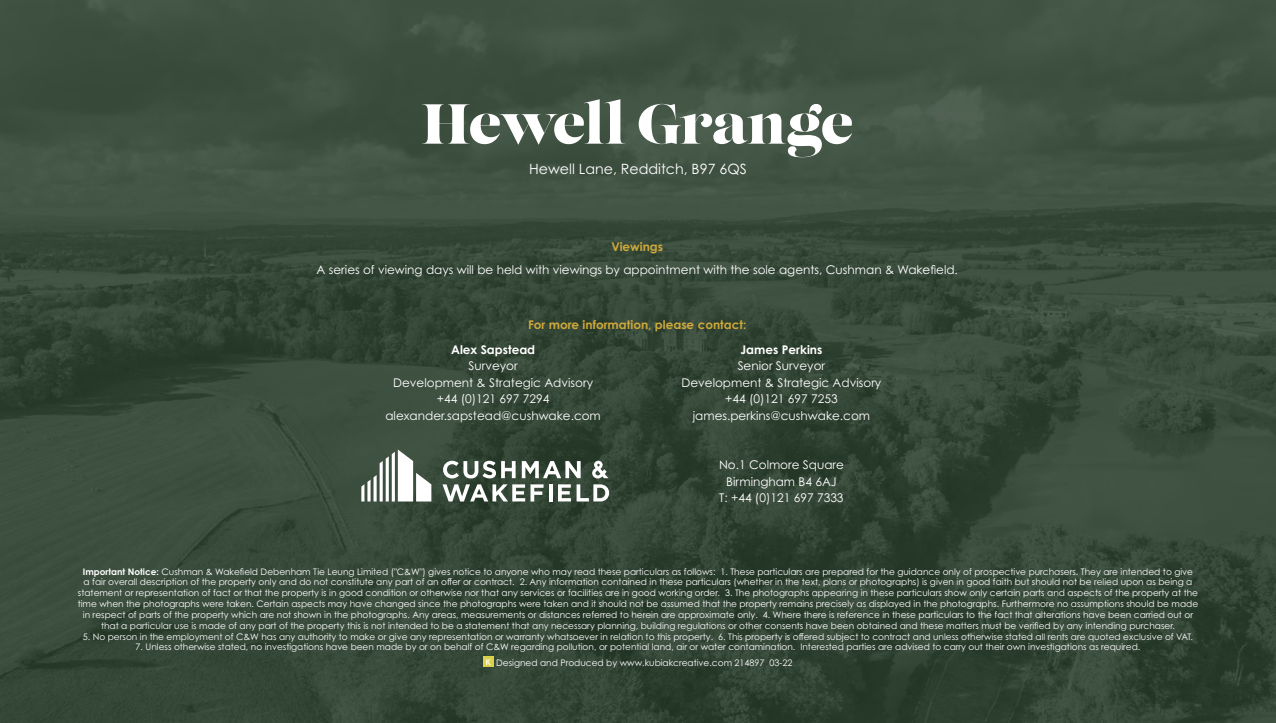
<style>
.page{position:relative;width:1276px;height:723px;background:#fff}
.page>*{position:absolute;margin:0;border:0;box-sizing:border-box;transform-origin:0 0}
.t1{font:56.25px "Lust Display";letter-spacing:-.02em;color:#fff}
.t2{font:14.25px "Century Gothic Pro";color:#fff}
.t3{font:12px/16.5px "Century Gothic Pro";color:#fff;text-align:center}
.t4{font:700 12px "Century Gothic Pro";color:#cea93a}
.t5{font:700 12px "Century Gothic Pro";color:#fff}
.t6{font:9px/10.8px "Century Gothic Pro";color:#fff;text-align:center}
.s1{font-weight:700}
.s2{font-family:"Delta";font-size:8.25px}
</style>
<div class="page">
<img style="left:0;top:0;width:1276px;height:723px">
<svg style="left:361px;top:449px;width:70px;height:52px"></svg>
<hr style="left:549px;top:484px;width:3px;height:17px;background:#fff">
<svg style="left:558px;top:484px;width:51px;height:17px"></svg>
<svg style="left:443px;top:461px;width:72px;height:17px"></svg>
<svg style="left:522px;top:461px;width:58px;height:17px"></svg>
<svg style="left:442px;top:484px;width:101px;height:17px"></svg>
<svg style="left:592px;top:461px;width:16px;height:17px"></svg>
<div style="left:483px;top:656px;width:11px;height:10px;background:#dbd04b"></div>
<h1 class="t1" style="left:421px;top:88px;width:433px">Hewell Grange</h1>
<h2 class="t2" style="left:529px;top:161px;width:219px">Hewell Lane, Redditch, B97 6QS</h2>
<h3 class="t4" style="left:611px;top:239px;width:53px">Viewings</h3>
<h3 class="t3" style="left:317px;top:261px;width:643px">A series of viewing days will be held with viewings by appointment with the sole agents, Cushman &amp; Wakefield.</h3>
<h3 class="t4" style="left:528px;top:317px;width:220px">For more information, please contact:</h3>
<h3 class="t5" style="left:451px;top:342px;width:85px">Alex Sapstead</h3>
<h3 class="t3" style="left:385px;top:358px;width:217px">Surveyor<br>Development &amp; Strategic Advisory +44 (0)121 697 7294 alexander.sapstead@cushwake.com</h3>
<h3 class="t5" style="left:740px;top:342px;width:83px">James Perkins</h3>
<h3 class="t3" style="left:681px;top:358px;width:201px">Senior Surveyor<br>Development &amp; Strategic Advisory +44 (0)121 697 7253 james.perkins@cushwake.com</h3>
<h3 class="t3" style="left:719px;top:456px;width:126px">No.1 Colmore Square<br>Birmingham B4 6AJ<br>T: +44 (0)121 697 7333</h3>
<p class="t6" style="left:78px;top:566px;width:1122px"><span class="s1">Important Notice:</span> Cushman &amp; Wakefield Debenham Tie Leung Limited ("C&amp;W") gives notice to anyone who may read these particulars as follows: 1. These particulars are prepared for the guidance only of prospective purchasers. They are intended to give<br>a fair overall description of the property only and do not constitute any part of an offer or contract. 2. Any information contained in these particulars (whether in the text, plans or photographs) is given in good faith but should not be relied upon as being a statement or representation of fact or that the property is in good condition or otherwise nor that any services or facilities are in good working order. 3. The photographs appearing in these particulars show only certain parts and aspects of the property at the time when the photographs were taken. Certain aspects may have changed since the photographs were taken and it should not be assumed that the property remains precisely as displayed in the photographs. Furthermore no assumptions should be made in respect of parts of the property which are not shown in the photographs. Any areas, measurements or distances referred to herein are approximate only. 4. Where there is reference in these particulars to the fact that alterations have been carried out or that a particular use is made of any part of the property this is not intended to be a statement that any necessary planning, building regulations or other consents have been obtained and these matters must be verified by any intending purchaser.</p>
<p class="t6" style="left:83px;top:631px;width:1111px">5. No person in the employment of C&amp;W has any authority to make or give any representation or warranty whatsoever in relation to this property. 6. This property is offered subject to contract and unless otherwise stated all rents are quoted exclusive of VAT.</p>
<p class="t6" style="left:135px;top:639px;width:1006px;line-height:15.1px">7. Unless otherwise stated, no investigations have been made by or on behalf of C&amp;W regarding pollution, or potential land, air or water contamination. Interested parties are advised to carry out their own investigations as required.<br><span class="s2">K</span> Designed and Produced by www.kubiakcreative.com 214897 03-22</p>
</div>
